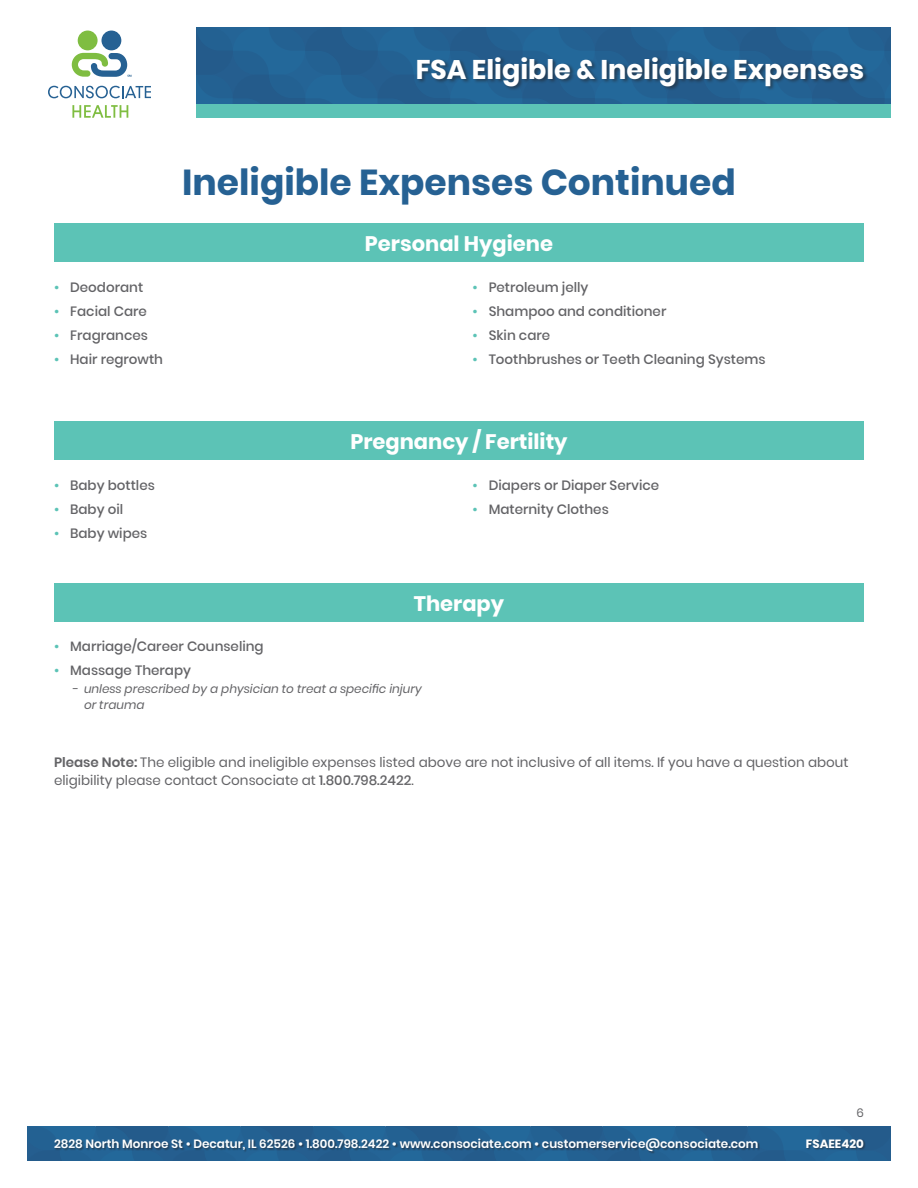
<style>
.page{position:relative;width:918px;height:1188px;background:#fff}
.page>*{position:absolute;margin:0;border:0;box-sizing:border-box;transform-origin:0 0}
.t1{font:700 36px "Poppins";color:#266193}
.t2{font:700 27px "Poppins";color:#fff}
.t3{font:700 21px "Poppins";color:#fff}
.t4{font:500 13.5px "Poppins";color:#636366}
.t5{font:13.5px/18px "Poppins";color:#636366}
.t6{font:600 12px "Poppins";color:#fff}
.t7{font:italic 12px/16.2px "Poppins";color:#636366}
.t8{font:700 12px "Poppins";color:#fff}
.t9{font:12px "Poppins";color:#636366}
.s1{color:#5cc3b6}
.s2{font-weight:600}
.s3{font-weight:500}
</style>
<div class="page">
<svg style="left:72px;top:105px;width:56px;height:13px"></svg>
<svg style="left:48px;top:86px;width:103px;height:12px"></svg>
<div style="left:78px;top:31px;width:20px;height:19px;background:#7fbd41;border-radius:50%"></div>
<div style="left:102px;top:31px;width:19px;height:19px;background:#266193;border-radius:50%"></div>
<svg style="left:72px;top:53px;width:59px;height:24px"></svg>
<div style="left:27px;top:1127px;width:864px;height:33px;background:#236192"></div>
<div style="left:196px;top:28px;width:695px;height:76px;background:#236192"></div>
<div style="left:196px;top:104px;width:695px;height:14px;background:#5cc3b6"></div>
<div style="left:416px;top:56px;width:452px;height:35px;background:#231f20;opacity:.5"></div>
<div style="left:806px;top:1139px;width:60px;height:12px;background:#231f20;opacity:.5"></div>
<div style="left:54px;top:1139px;width:706px;height:15px;background:#231f20;opacity:.5"></div>
<div style="left:54px;top:421px;width:810px;height:39px;background:#5cc3b6"></div>
<div style="left:54px;top:583px;width:810px;height:38px;background:#5cc3b6"></div>
<div style="left:54px;top:223px;width:810px;height:39px;background:#5cc3b6"></div>
<h2 class="t2" style="left:416px;top:54px;width:450px">FSA Eligible &amp; Ineligible Expenses</h2>
<h1 class="t1" style="left:182px;top:161px;width:555px">Ineligible Expenses Continued</h1>
<p class="t4" style="left:54px;top:279px;width:91px"><span class="s1">•</span> Deodorant</p>
<p class="t4" style="left:54px;top:303px;width:94px"><span class="s1">•</span> Facial Care</p>
<p class="t4" style="left:54px;top:327px;width:96px"><span class="s1">•</span> Fragrances</p>
<p class="t4" style="left:54px;top:351px;width:111px"><span class="s1">•</span> Hair regrowth</p>
<p class="t4" style="left:54px;top:477px;width:102px"><span class="s1">•</span> Baby bottles</p>
<p class="t4" style="left:54px;top:501px;width:71px"><span class="s1">•</span> Baby oil</p>
<p class="t4" style="left:54px;top:525px;width:95px"><span class="s1">•</span> Baby wipes</p>
<h3 class="t3" style="left:365px;top:232px;width:190px">Personal Hygiene</h3>
<p class="t4" style="left:472px;top:279px;width:117px"><span class="s1">•</span> Petroleum jelly</p>
<p class="t4" style="left:472px;top:303px;width:195px"><span class="s1">•</span> Shampoo and conditioner</p>
<p class="t4" style="left:472px;top:327px;width:79px"><span class="s1">•</span> Skin care</p>
<p class="t4" style="left:472px;top:351px;width:295px"><span class="s1">•</span> Toothbrushes or Teeth Cleaning Systems</p>
<h3 class="t3" style="left:350px;top:430px;width:219px">Pregnancy / Fertility</h3>
<p class="t4" style="left:472px;top:477px;width:188px"><span class="s1">•</span> Diapers or Diaper Service</p>
<p class="t4" style="left:472px;top:501px;width:138px"><span class="s1">•</span> Maternity Clothes</p>
<h3 class="t3" style="left:414px;top:591px;width:92px">Therapy</h3>
<p class="t4" style="left:54px;top:639px;width:211px"><span class="s1">•</span> Marriage/Career Counseling</p>
<p class="t4" style="left:54px;top:663px;width:139px"><span class="s1">•</span> Massage Therapy</p>
<p class="t7" style="left:84px;top:681px;width:339px;text-indent:-12px">- unless prescribed by a physician to treat a specific injury or trauma</p>
<p class="t5" style="left:54px;top:754px;width:796px"><span class="s2">Please Note:</span> The eligible and ineligible expenses listed above are not inclusive of all items. If you have a question about eligibility please contact Consociate at <span class="s3">1.800.798.2422</span>.</p>
<p class="t9" style="left:857px;top:1106px;width:9px">6</p>
<p class="t6" style="left:54px;top:1137px;width:706px">2828 North Monroe St • Decatur, IL 62526 • 1.800.798.2422 • www.consociate.com • customerservice@consociate.com</p>
<p class="t8" style="left:806px;top:1137px;width:60px">FSAEE420</p>
</div>
